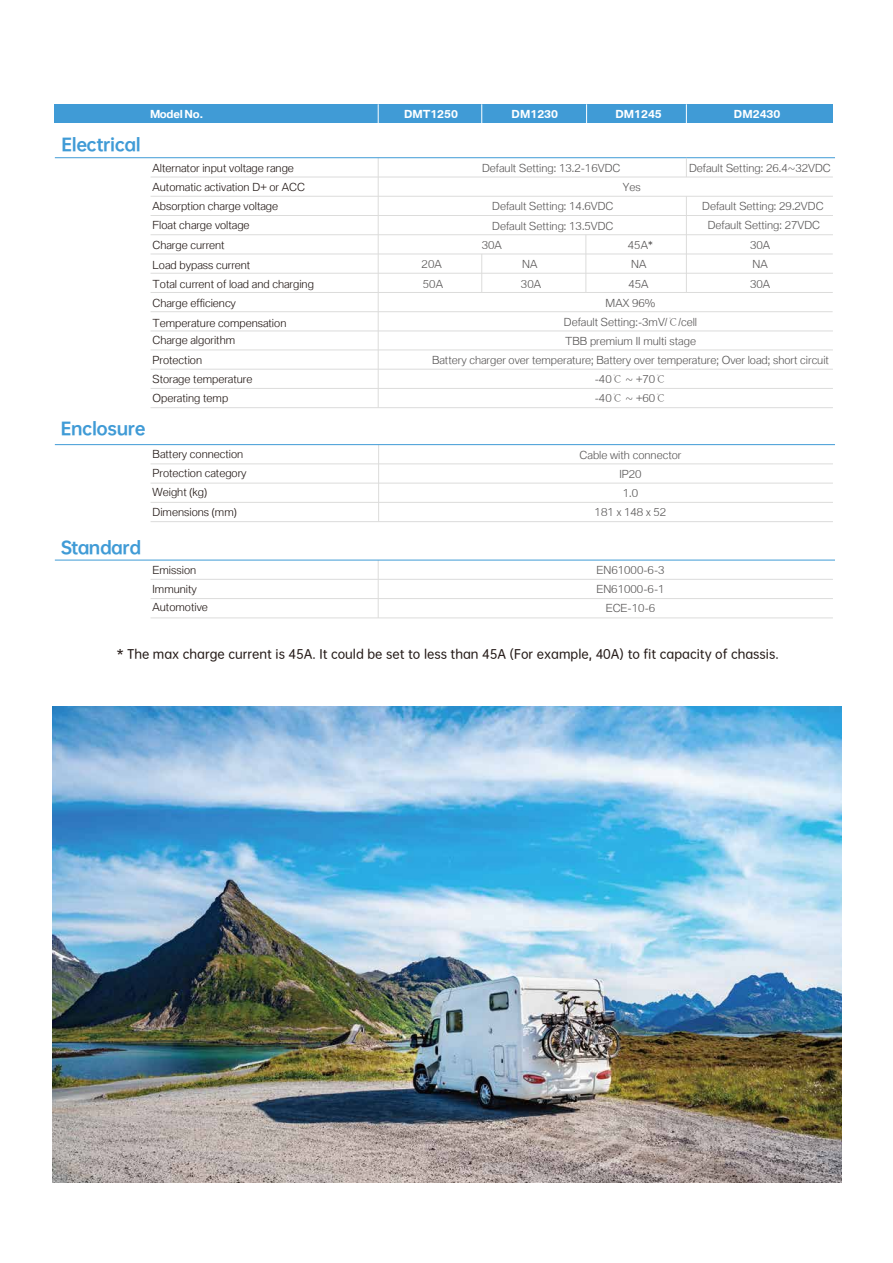
<style>
.page{position:relative;width:893px;height:1263px;background:#fff}
.page>*{position:absolute;margin:0;border:0;box-sizing:border-box;transform-origin:0 0}
.t1{font:16.5px "OPPO Sans H";letter-spacing:-.025em;color:#409bd6}
.t2{font:12px "OPPO Sans M";color:#221815}
.t3{font:300 10.8px/19px "BMW Type";color:#595757;text-align:center}
.t4{font:300 10.8px/19.4px "BMW Type";color:#221815}
.t5{font:700 10.8px "BMW Type";color:#fff}
.s1{font-family:"Adobe Song Std"}
</style>
<div class="page">
<div style="left:55px;top:104px;width:778px;height:19px;background:#409bd6"></div>
<hr style="left:151px;top:369px;width:682px;height:1px;background:#dcdcdb">
<hr style="left:151px;top:388px;width:682px;height:1px;background:#dcdcdb">
<hr style="left:151px;top:407px;width:682px;height:1px;background:#dcdcdb">
<hr style="left:378px;top:158px;width:1px;height:250px;background:#dcdcdb">
<hr style="left:378px;top:445px;width:1px;height:77px;background:#dcdcdb">
<hr style="left:378px;top:560px;width:1px;height:58px;background:#dcdcdb">
<svg style="left:378px;top:104px;width:1px;height:19px"></svg>
<hr style="left:151px;top:234px;width:682px;height:1px;background:#dcdcdb">
<hr style="left:151px;top:196px;width:682px;height:1px;background:#dcdcdb">
<hr style="left:151px;top:177px;width:682px;height:1px;background:#dcdcdb">
<hr style="left:151px;top:579px;width:682px;height:1px;background:#dcdcdb">
<hr style="left:151px;top:598px;width:682px;height:1px;background:#dcdcdb">
<hr style="left:151px;top:618px;width:682px;height:1px;background:#dcdcdb">
<hr style="left:151px;top:254px;width:682px;height:1px;background:#dcdcdb">
<hr style="left:151px;top:350px;width:682px;height:1px;background:#dcdcdb">
<hr style="left:151px;top:463px;width:682px;height:1px;background:#dcdcdb">
<hr style="left:151px;top:483px;width:682px;height:1px;background:#dcdcdb">
<hr style="left:151px;top:502px;width:682px;height:1px;background:#dcdcdb">
<hr style="left:151px;top:521px;width:682px;height:1px;background:#dcdcdb">
<hr style="left:55px;top:157px;width:780px;height:1px;background:#409bd6">
<hr style="left:55px;top:560px;width:780px;height:1px;background:#409bd6">
<hr style="left:55px;top:444px;width:780px;height:1px;background:#409bd6">
<hr style="left:151px;top:215px;width:682px;height:1px;background:#dcdcdb">
<hr style="left:151px;top:273px;width:682px;height:1px;background:#dcdcdb">
<hr style="left:151px;top:292px;width:682px;height:1px;background:#dcdcdb">
<svg style="left:481px;top:104px;width:1px;height:19px"></svg>
<svg style="left:686px;top:104px;width:1px;height:19px"></svg>
<svg style="left:586px;top:104px;width:1px;height:19px"></svg>
<hr style="left:481px;top:254px;width:1px;height:38px;background:#dcdcdb">
<svg style="left:686px;top:158px;width:1px;height:19px"></svg>
<hr style="left:586px;top:235px;width:1px;height:57px;background:#dcdcdb">
<hr style="left:686px;top:196px;width:1px;height:96px;background:#dcdcdb">
<hr style="left:151px;top:311px;width:682px;height:1px;background:#dcdcdb">
<hr style="left:151px;top:331px;width:682px;height:1px;background:#dcdcdb">
<img style="left:53px;top:707px;width:788px;height:475px">
<h1 class="t1" style="left:62px;top:130px;width:81px">Electrical</h1>
<p class="t5" style="left:150px;top:107px;width:54px">Model No.</p>
<p class="t5" style="left:404px;top:106px;width:55px">DMT1250</p>
<p class="t5" style="left:512px;top:106px;width:48px">DM1230</p>
<p class="t5" style="left:615px;top:106px;width:48px">DM1245</p>
<p class="t5" style="left:734px;top:106px;width:48px">DM2430</p>
<p class="t4" style="left:153px;top:158px;width:143px">Alternator input voltage range</p>
<p class="t3" style="left:482px;top:158px;width:140px">Default Setting: 13.2-16VDC</p>
<p class="t3" style="left:689px;top:158px;width:143px">Default Setting: 26.4~32VDC</p>
<p class="t4" style="left:153px;top:177px;width:154px">Automatic activation D+ or ACC</p>
<p class="t3" style="left:623px;top:177px;width:19px">Yes</p>
<p class="t3" style="left:492px;top:196px;width:123px">Default Setting: 14.6VDC</p>
<p class="t3" style="left:702px;top:196px;width:123px">Default Setting: 29.2VDC</p>
<p class="t3" style="left:492px;top:216px;width:123px">Default Setting: 13.5VDC</p>
<p class="t3" style="left:708px;top:215px;width:114px">Default Setting: 27VDC</p>
<p class="t4" style="left:153px;top:196px;width:127px">Absorption charge voltage<br>Float charge voltage<br>Charge current<br>Load bypass current</p>
<p class="t3" style="left:482px;top:235px;width:22px">30A</p>
<p class="t3" style="left:628px;top:235px;width:27px">45A*</p>
<p class="t3" style="left:750px;top:235px;width:22px">30A</p>
<p class="t3" style="left:422px;top:253px;width:23px;line-height:20.2px;text-align:left">20A<br>50A</p>
<p class="t3" style="left:522px;top:254px;width:17px">NA</p>
<p class="t3" style="left:631px;top:254px;width:17px">NA</p>
<p class="t3" style="left:753px;top:254px;width:17px">NA</p>
<p class="t4" style="left:153px;top:274px;width:163px">Total current of load and charging</p>
<p class="t3" style="left:521px;top:274px;width:22px">30A</p>
<p class="t3" style="left:628px;top:274px;width:22px">45A</p>
<p class="t3" style="left:750px;top:274px;width:22px">30A</p>
<p class="t4" style="left:153px;top:293px;width:135px">Charge efficiency<br>Temperature compensation</p>
<p class="t4" style="left:153px;top:330px;width:84px">Charge algorithm<br>Protection</p>
<p class="t4" style="left:153px;top:388px;width:77px">Operating temp</p>
<p class="t4" style="left:153px;top:368px;width:101px">Storage temperature</p>
<p class="t3" style="left:606px;top:293px;width:51px">MAX 96%</p>
<p class="t3" style="left:564px;top:312px;width:135px">Default Setting:-3mV/<span class="s1">℃</span>/cell</p>
<p class="t3" style="left:565px;top:331px;width:132px">TBB premium II multi stage</p>
<p class="t3" style="left:432px;top:350px;width:398px">Battery charger over temperature; Battery over temperature; Over load; short circuit</p>
<p class="t3" style="left:595px;top:369px;width:73px">-40<span class="s1">℃</span> ~ +70<span class="s1">℃</span></p>
<p class="t3" style="left:595px;top:388px;width:73px">-40<span class="s1">℃</span> ~ +60<span class="s1">℃</span></p>
<h1 class="t1" style="left:61px;top:414px;width:86px">Enclosure</h1>
<h1 class="t1" style="left:61px;top:533px;width:82px">Standard</h1>
<p class="t4" style="left:153px;top:444px;width:96px">Battery connection<br>Protection category<br>Weight (kg)<br>Dimensions (mm)</p>
<p class="t4" style="left:153px;top:560px;width:45px">Emission</p>
<p class="t4" style="left:153px;top:597px;width:57px">Automotive</p>
<p class="t4" style="left:153px;top:579px;width:46px">Immunity</p>
<p class="t3" style="left:580px;top:445px;width:103px">Cable with connector<br>IP20<br>1.0<br>181 x 148 x 52</p>
<p class="t3" style="left:596px;top:560px;width:70px">EN61000-6-3</p>
<p class="t3" style="left:596px;top:579px;width:70px">EN61000-6-1<br>ECE-10-6</p>
<p class="t2" style="left:117px;top:644px;width:663px">* The max charge current is 45A. It could be set to less than 45A (For example, 40A) to fit capacity of chassis.</p>
</div>
